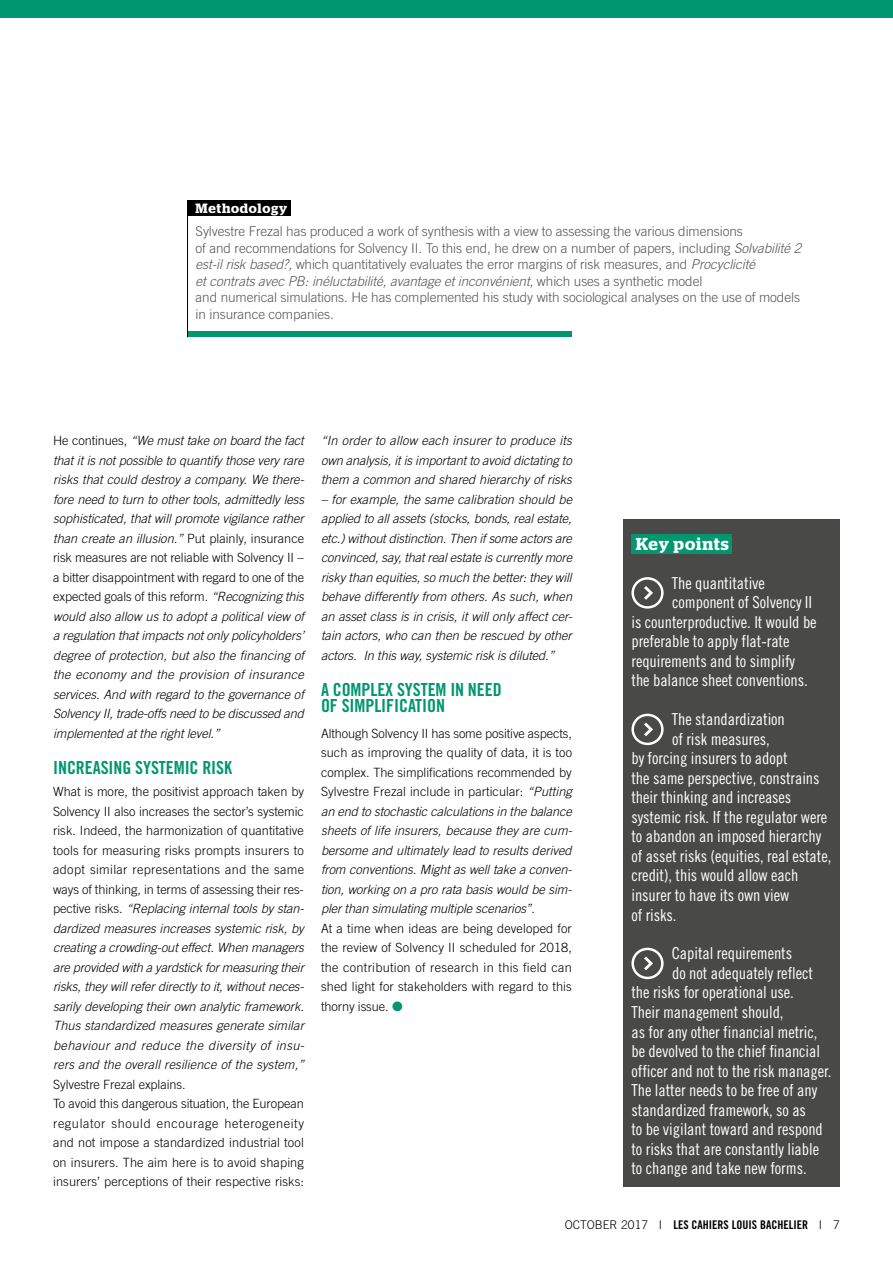
<style>
.page{position:relative;width:893px;height:1263px;background:#fff}
.page>*{position:absolute;margin:0;border:0;box-sizing:border-box;transform-origin:0 0}
.t1{font:18px/16.5px "Trade Gothic LT Std Bd Cn 20";letter-spacing:-.005em;color:#009770}
.t2{font:600 17.25px "Stag";letter-spacing:.055em;color:#fff}
.t3{font:16.5px "Trade Gothic LT Std Cn 18";letter-spacing:-.005em;color:#fff}
.t4{font:300 13.5px/16.5px "Trade Gothic LT Std";letter-spacing:-.005em;color:#565656}
.t5{font:600 13.5px "Stag";letter-spacing:.05em;color:#fff}
.t6{font:italic 300 12.75px/19.5px "Trade Gothic LT Std";letter-spacing:-.005em;color:#000;text-align:justify}
.t7{font:300 12.75px/19.5px "Trade Gothic LT Std";letter-spacing:.01em;color:#000}
.t8{font:12px "Trade Gothic LT Std Bd Cn 20";color:#000}
.s1{font-style:italic}
.s2{font-style:normal}
.s3{color:#009770}
.s4{font-family:"Trade Gothic LT Std";font-weight:300}
</style>
<div class="page">
<div style="left:0;top:0;width:893px;height:17px;background:#009770"></div>
<div style="left:623px;top:519px;width:217px;height:668px;background:#494948"></div>
<div style="left:631px;top:534px;width:101px;height:19px;background:#009770"></div>
<svg style="left:631px;top:577px;width:33px;height:32px"></svg>
<svg style="left:631px;top:714px;width:33px;height:31px"></svg>
<svg style="left:631px;top:948px;width:33px;height:31px"></svg>
<div style="left:188px;top:331px;width:384px;height:6px;background:#009770"></div>
<div style="left:187px;top:200px;width:104px;height:16px;background:#000"></div>
<hr style="left:187px;top:200px;width:1px;height:137px;background:#000">
<p class="t5" style="left:196px;top:200px;width:93px">Methodology</p>
<p class="t4" style="left:196px;top:223px;width:607px">Sylvestre Frezal has produced a work of synthesis with a view to assessing the various dimensions<br>of and recommendations for Solvency II. To this end, he drew on a number of papers, including <span class="s1">Solvabilité 2 est-il risk based?,</span> which quantitatively evaluates the error margins of risk measures, and <span class="s1">Procyclicité<br>et contrats avec PB: inéluctabilité, avantage et inconvénient,</span> which uses a synthetic model<br>and numerical simulations. He has complemented his study with sociological analyses on the use of models in insurance companies.</p>
<p class="t6" style="left:53px;top:431px;width:253px"><span class="s2">He continues,</span> “We must take on board the fact that it is not possible to quantify those very rare risks that could destroy a company. We there&shy;fore need to turn to other tools, admittedly less sophisticated, that will promote vigilance rather than create an illusion.” <span class="s2">Put plainly, insurance risk measures are not reliable with Solvency II – a bitter disappointment with regard to one of the expected goals of this reform.</span> “Recognizing this would also allow us to adopt a political view of a regulation that impacts not only policyholders’ degree of protection, but also the financing of the economy and the provision of insurance services. And with regard to the governance of Solvency II, trade-offs need to be discussed and implemented at the right level.”</p>
<h1 class="t1" style="left:53px;top:759px;width:180px">INCREASING SYSTEMIC RISK</h1>
<p class="t6" style="left:53px;top:782px;width:253px"><span class="s2">What is more, the positivist approach taken by Solvency II also increases the sector’s systemic risk. Indeed, the harmonization of quantitative tools for measuring risks prompts insurers to adopt similar representations and the same ways of thinking, in terms of assessing their res&shy;pective risks.</span> “Replacing internal tools by stan&shy;dardized measures increases systemic risk, by creating a crowding-out effect. When managers are provided with a yardstick for measuring their risks, they will refer directly to it, without neces&shy;sarily developing their own analytic framework.<br>Thus standardized measures generate similar behaviour and reduce the diversity of insu&shy;rers and the overall resilience of the system,”</p>
<p class="t7" style="left:53px;top:1074px;width:252px">Sylvestre Frezal explains.<br>To avoid this dangerous situation, the European regulator should encourage heterogeneity and not impose a standardized industrial tool on insurers. The aim here is to avoid shaping insurers’ perceptions of their respective risks:</p>
<p class="t6" style="left:321px;top:431px;width:252px">“In order to allow each insurer to produce its own analysis, it is important to avoid dictating to them a common and shared hierarchy of risks</p>
<p class="t6" style="left:321px;top:490px;width:253px">– for example, the same calibration should be applied to all assets (stocks, bonds, real estate, etc.) without distinction. Then if some actors are convinced, say, that real estate is currently more risky than equities, so much the better: they will behave differently from others. As such, when an asset class is in crisis, it will only affect cer&shy;tain actors, who can then be rescued by other actors. In this way, systemic risk is diluted.”</p>
<h1 class="t1" style="left:321px;top:681px;width:182px">A COMPLEX SYSTEM IN NEED<br>OF SIMPLIFICATION</h1>
<p class="t7" style="left:321px;top:723px;width:253px">Although Solvency II has some positive aspects, such as improving the quality of data, it is too complex. The simplifications recommended by Sylvestre Frezal include in particular: <span class="s1">“Putting an end to stochastic calculations in the balance sheets of life insurers, because they are cum&shy;bersome and ultimately lead to results derived from conventions. Might as well take a conven&shy;tion, working on a pro rata basis would be sim&shy;pler than simulating multiple scenarios”</span>.<br>At a time when ideas are being developed for the review of Solvency II scheduled for 2018, the contribution of research in this field can shed light for stakeholders with regard to this thorny issue. <span class="s3">●</span></p>
<h2 class="t2" style="left:636px;top:534px;width:95px">Key points</h2>
<p class="t3" style="left:672px;top:573px;width:95px">The quantitative</p>
<p class="t3" style="left:672px;top:593px;width:142px">component of Solvency II</p>
<p class="t3" style="left:631px;top:612px;width:187px">is counterproductive. It would be</p>
<p class="t3" style="left:631px;top:632px;width:160px">preferable to apply flat-rate</p>
<p class="t3" style="left:631px;top:651px;width:165px">requirements and to simplify</p>
<p class="t3" style="left:631px;top:671px;width:178px">the balance sheet conventions.</p>
<p class="t3" style="left:672px;top:710px;width:115px">The standardization</p>
<p class="t3" style="left:672px;top:729px;width:99px">of risk measures,</p>
<p class="t3" style="left:631px;top:749px;width:158px">by forcing insurers to adopt</p>
<p class="t3" style="left:631px;top:768px;width:190px">the same perspective, constrains</p>
<p class="t3" style="left:631px;top:788px;width:161px">their thinking and increases</p>
<p class="t3" style="left:631px;top:807px;width:197px">systemic risk. If the regulator were</p>
<p class="t3" style="left:631px;top:827px;width:191px">to abandon an imposed hierarchy</p>
<p class="t3" style="left:631px;top:846px;width:201px">of asset risks (equities, real estate,</p>
<p class="t3" style="left:631px;top:866px;width:169px">credit), this would allow each</p>
<p class="t3" style="left:631px;top:885px;width:159px">insurer to have its own view</p>
<p class="t3" style="left:631px;top:905px;width:47px">of risks.</p>
<p class="t3" style="left:672px;top:944px;width:122px">Capital requirements</p>
<p class="t3" style="left:672px;top:963px;width:142px">do not adequately reflect</p>
<p class="t3" style="left:631px;top:983px;width:164px">the risks for operational use.</p>
<p class="t3" style="left:631px;top:1002px;width:154px">Their management should,</p>
<p class="t3" style="left:631px;top:1022px;width:187px">as for any other financial metric,</p>
<p class="t3" style="left:631px;top:1041px;width:190px">be devolved to the chief financial</p>
<p class="t3" style="left:631px;top:1061px;width:201px">officer and not to the risk manager.</p>
<p class="t3" style="left:631px;top:1080px;width:187px">The latter needs to be free of any</p>
<p class="t3" style="left:631px;top:1100px;width:176px">standardized framework, so as</p>
<p class="t3" style="left:631px;top:1119px;width:193px">to be vigilant toward and respond</p>
<p class="t3" style="left:631px;top:1139px;width:189px">to risks that are constantly liable</p>
<p class="t3" style="left:631px;top:1158px;width:177px">to change and take new forms.</p>
<p class="t8" style="left:565px;top:1217px;width:276px"><span class="s4">OCTOBER 2017 I</span> LES CAHIERS LOUIS BACHELIER <span class="s4">I 7</span></p>
</div>
